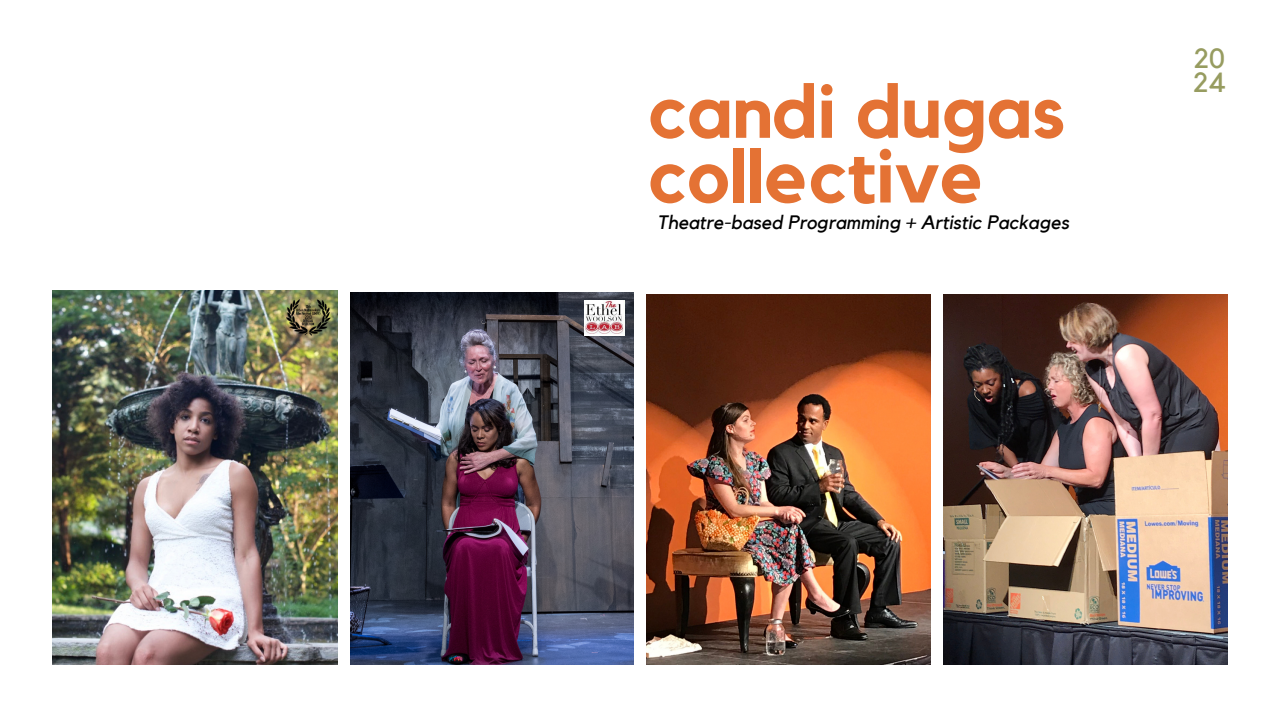
<style>
.page{position:relative;width:1281px;height:720px;background:#fff}
.page>*{position:absolute;margin:0;border:0;box-sizing:border-box;transform-origin:0 0}
.t1{font:700 75px/64.8px "Kollektif";color:#e47234}
.t2{font:27.62px/23.5px "Kollektif";color:#979c60}
.t3{font:italic 19.38px "Kollektif";color:#000}
</style>
<div class="page">
<img style="left:52px;top:290px;width:285px;height:375px">
<img style="left:646px;top:294px;width:284px;height:371px">
<img style="left:350px;top:293px;width:283px;height:372px">
<img style="left:944px;top:294px;width:284px;height:371px">
<img style="left:287px;top:299px;width:44px;height:36px">
<img style="left:585px;top:300px;width:39px;height:36px">
<p class="t1" style="left:648px;top:82px;width:418px">candi dugas collective</p>
<p class="t3" style="left:657px;top:213px;width:413px">Theatre-based Programming + Artistic Packages</p>
<h2 class="t2" style="left:1193px;top:48px;width:34px">20<br>24</h2>
</div>
